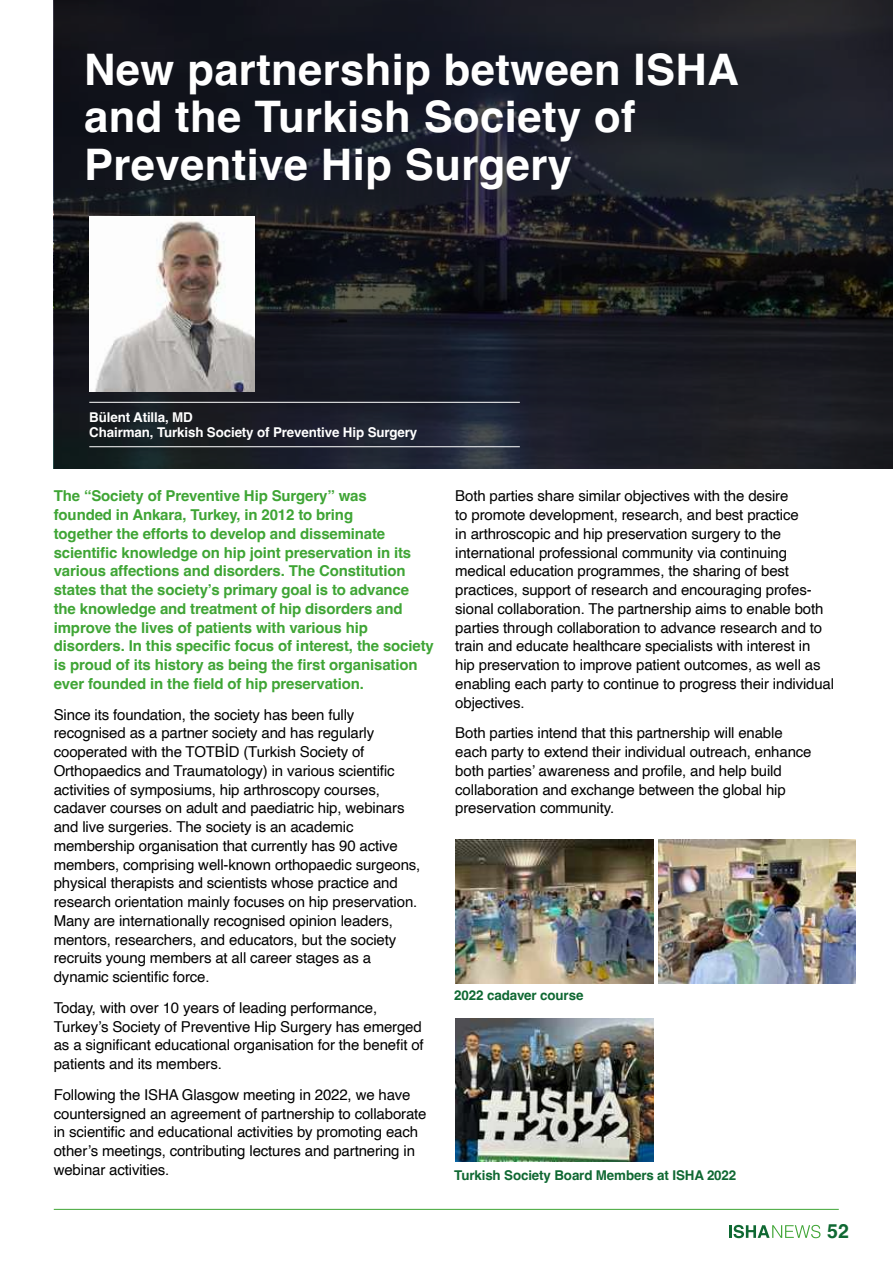
<style>
.page{position:relative;width:893px;height:1263px;background:#fff}
.page>*{position:absolute;margin:0;border:0;box-sizing:border-box;transform-origin:0 0}
.t1{font:700 43.5px/48px "Helvetica";letter-spacing:.01em;color:#fff}
.t2{font:700 19.5px "Helvetica";color:#0f6832}
.t3{font:15px/18.8px "Helvetica";letter-spacing:-.01em;color:#000}
.t4{font:700 15px/18.8px "Helvetica";letter-spacing:-.01em;color:#3fa535}
.t5{font:700 13.5px/15px "Helvetica";letter-spacing:-.01em;color:#fff}
.t6{font:700 13.5px "Helvetica";letter-spacing:-.01em;color:#0f6832}
</style>
<div class="page">
<svg style="left:54px;top:0;width:839px;height:469px;background:#191c23"></svg>
<hr style="left:54px;top:1209px;width:785px;height:1px;background:#3fa535">
<svg style="left:729px;top:1225px;width:91px;height:13px"></svg>
<hr style="left:89px;top:402px;width:431px;height:1px;background:#fff">
<hr style="left:89px;top:446px;width:431px;height:1px;background:#fff">
<img style="left:89px;top:217px;width:165px;height:174px">
<img style="left:455px;top:840px;width:198px;height:143px">
<img style="left:455px;top:1018px;width:198px;height:143px">
<img style="left:658px;top:840px;width:198px;height:143px">
<h1 class="t1" style="left:84px;top:50px;width:656px">New partnership between ISHA and the Turkish Society of<br>Preventive Hip Surgery</h1>
<p class="t5" style="left:89px;top:411px;width:330px">Bülent Atilla, MD<br>Chairman, Turkish Society of Preventive Hip Surgery</p>
<p class="t4" style="left:54px;top:488px;width:382px">The “Society of Preventive Hip Surgery” was<br>founded in Ankara, Turkey, in 2012 to bring<br>together the efforts to develop and disseminate scientific knowledge on hip joint preservation in its various affections and disorders. The Constitution states that the society’s primary goal is to advance the knowledge and treatment of hip disorders and improve the lives of patients with various hip disorders. In this specific focus of interest, the society is proud of its history as being the first organisation ever founded in the field of hip preservation.</p>
<p class="t3" style="left:54px;top:705px;width:368px">Since its foundation, the society has been fully recognised as a partner society and has regularly cooperated with the TOTBİD (Turkish Society of Orthopaedics and Traumatology) in various scientific activities of symposiums, hip arthroscopy courses, cadaver courses on adult and paediatric hip, webinars and live surgeries. The society is an academic membership organisation that currently has 90 active members, comprising well-known orthopaedic surgeons, physical therapists and scientists whose practice and research orientation mainly focuses on hip preservation.<br>Many are internationally recognised opinion leaders, mentors, researchers, and educators, but the society recruits young members at all career stages as a dynamic scientific force.</p>
<p class="t3" style="left:54px;top:999px;width:371px">Today, with over 10 years of leading performance, Turkey’s Society of Preventive Hip Surgery has emerged as a significant educational organisation for the benefit of patients and its members.</p>
<p class="t3" style="left:54px;top:1086px;width:374px">Following the ISHA Glasgow meeting in 2022, we have countersigned an agreement of partnership to collaborate in scientific and educational activities by promoting each other’s meetings, contributing lectures and partnering in webinar activities.</p>
<p class="t3" style="left:455px;top:487px;width:380px">Both parties share similar objectives with the desire<br>to promote development, research, and best practice<br>in arthroscopic and hip preservation surgery to the international professional community via continuing medical education programmes, the sharing of best practices, support of research and encouraging profes&shy;sional collaboration. The partnership aims to enable both parties through collaboration to advance research and to train and educate healthcare specialists with interest in<br>hip preservation to improve patient outcomes, as well as enabling each party to continue to progress their individual objectives.</p>
<p class="t3" style="left:455px;top:724px;width:358px">Both parties intend that this partnership will enable each party to extend their individual outreach, enhance both parties’ awareness and profile, and help build collaboration and exchange between the global hip preservation community.</p>
<p class="t6" style="left:454px;top:987px;width:131px">2022 cadaver course</p>
<p class="t6" style="left:454px;top:1167px;width:283px">Turkish Society Board Members at ISHA 2022</p>
<h2 class="t2" style="left:827px;top:1220px;width:23px">52</h2>
</div>
